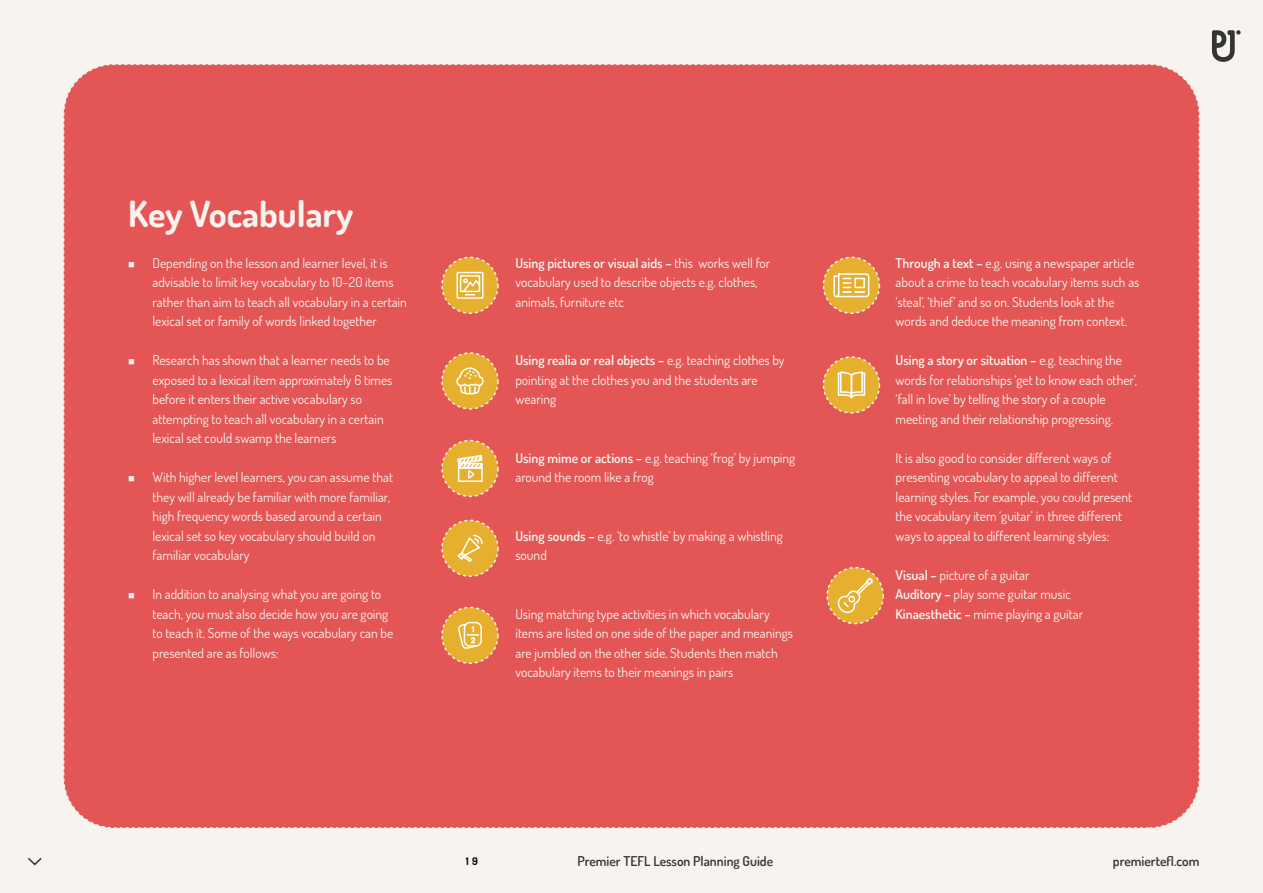
<style>
.page{position:relative;width:1263px;height:893px;background:#fff}
.page>*{position:absolute;margin:0;border:0;box-sizing:border-box;transform-origin:0 0}
.t1{font:700 36px "Dosis";color:#f7f3ee}
.t2{font:13.5px/19.5px "Dosis";color:#f9f5ef}
.t3{font:13.5px/19.5px "Dosis";color:#f7f3ee}
.t4{font:600 13.5px "Dosis";color:#353535}
.t5{font:700 10.5px "Dosis";color:#000}
.s1{font-weight:600}
</style>
<div class="page">
<div style="left:0;top:1px;width:1263px;height:892px;background:#f7f3ee"></div>
<div style="left:64px;top:64px;width:1135px;height:764px;background:#e45555;border-radius:50px"></div>
<svg style="left:1212px;top:30px;width:28px;height:32px"></svg>
<svg style="left:28px;top:858px;width:14px;height:8px"></svg>
<div style="left:442px;top:257px;width:56px;height:56px;background:#e7af2e;border-radius:50%"></div>
<div style="left:441px;top:257px;width:58px;height:57px;border:2px dashed #f6f2ed;border-radius:50%"></div>
<div style="left:460px;top:275px;width:20px;height:17px;border:2px solid #fff"></div>
<div style="left:456px;top:272px;width:27px;height:27px;border:2px solid #fff"></div>
<svg style="left:462px;top:278px;width:19px;height:17px"></svg>
<div style="left:442px;top:353px;width:56px;height:56px;background:#e7af2e;border-radius:50%"></div>
<div style="left:441px;top:352px;width:58px;height:58px;border:2px dashed #f6f2ed;border-radius:50%"></div>
<svg style="left:456px;top:367px;width:28px;height:28px"></svg>
<div style="left:442px;top:440px;width:56px;height:56px;background:#e7af2e;border-radius:50%"></div>
<div style="left:441px;top:440px;width:58px;height:57px;border:2px dashed #f6f2ed;border-radius:50%"></div>
<div style="left:458px;top:467px;width:25px;height:15px;border:2px solid #fff"></div>
<svg style="left:457px;top:455px;width:26px;height:24px"></svg>
<div style="left:442px;top:520px;width:56px;height:56px;background:#e7af2e;border-radius:50%"></div>
<div style="left:441px;top:520px;width:58px;height:57px;border:2px dashed #f6f2ed;border-radius:50%"></div>
<svg style="left:457px;top:534px;width:26px;height:28px"></svg>
<div style="left:442px;top:607px;width:56px;height:56px;background:#e7af2e;border-radius:50%"></div>
<div style="left:441px;top:607px;width:58px;height:57px;border:2px dashed #f6f2ed;border-radius:50%"></div>
<div style="left:464px;top:622px;width:18px;height:25px;border:2px solid #fff;border-radius:5px"></div>
<svg style="left:458px;top:623px;width:20px;height:26px"></svg>
<div style="left:823px;top:257px;width:56px;height:56px;background:#e7af2e;border-radius:50%"></div>
<div style="left:823px;top:257px;width:57px;height:57px;border:2px dashed #f6f2ed;border-radius:50%"></div>
<svg style="left:833px;top:273px;width:37px;height:25px"></svg>
<div style="left:823px;top:357px;width:56px;height:56px;background:#e7af2e;border-radius:50%"></div>
<div style="left:823px;top:356px;width:57px;height:58px;border:2px dashed #f6f2ed;border-radius:50%"></div>
<svg style="left:837px;top:371px;width:29px;height:43px"></svg>
<div style="left:827px;top:568px;width:56px;height:56px;background:#e7af2e;border-radius:50%"></div>
<div style="left:826px;top:567px;width:58px;height:57px;border:2px dashed #f6f2ed;border-radius:50%"></div>
<svg style="left:835px;top:577px;width:39px;height:38px"></svg>
<h1 class="t1" style="left:128px;top:191px;width:227px">Key Vocabulary</h1>
<p class="t3" style="left:152px;top:253px;width:256px;text-indent:-24px">■ Depending on the lesson and learner level, it is advisable to limit key vocabulary to 10–20 items rather than aim to teach all vocabulary in a certain lexical set or family of words linked together</p>
<p class="t3" style="left:152px;top:350px;width:242px;text-indent:-24px">■ Research has shown that a learner needs to be exposed to a lexical item approximately 6 times before it enters their active vocabulary so attempting to teach all vocabulary in a certain lexical set could swamp the learners</p>
<p class="t3" style="left:152px;top:467px;width:242px;text-indent:-24px">■ With higher level learners, you can assume that they will already be familiar with more familiar, high frequency words based around a certain lexical set so key vocabulary should build on familiar vocabulary</p>
<p class="t3" style="left:152px;top:584px;width:242px;text-indent:-24px">■ In addition to analysing what you are going to teach, you must also decide how you are going to teach it. Some of the ways vocabulary can be presented are as follows:</p>
<p class="t2" style="left:515px;top:253px;width:256px"><span class="s1">Using pictures or visual aids –</span> this works well for vocabulary used to describe objects e.g. clothes, animals, furniture etc</p>
<p class="t2" style="left:515px;top:350px;width:271px"><span class="s1">Using realia or real objects –</span> e.g. teaching clothes by pointing at the clothes you and the students are wearing</p>
<p class="t2" style="left:515px;top:448px;width:281px"><span class="s1">Using mime or actions –</span> e.g. teaching ‘frog’ by jumping around the room like a frog</p>
<p class="t2" style="left:515px;top:526px;width:269px"><span class="s1">Using sounds –</span> e.g. ‘to whistle’ by making a whistling sound</p>
<p class="t2" style="left:515px;top:603px;width:279px">Using matching type activities in which vocabulary items are listed on one side of the paper and meanings are jumbled on the other side. Students then match vocabulary items to their meanings in pairs</p>
<p class="t2" style="left:895px;top:252px;width:245px"><span class="s1">Through a text –</span> e.g. using a newspaper article about a crime to teach vocabulary items such as ‘steal’, ‘thief’ and so on. Students look at the words and deduce the meaning from context.</p>
<p class="t2" style="left:895px;top:350px;width:243px"><span class="s1">Using a story or situation –</span> e.g. teaching the words for relationships ‘get to know each other’, ‘fall in love’ by telling the story of a couple meeting and their relationship progressing.</p>
<p class="t2" style="left:895px;top:447px;width:238px">It is also good to consider different ways of presenting vocabulary to appeal to different learning styles. For example, you could present the vocabulary item ‘guitar’ in three different ways to appeal to different learning styles:</p>
<p class="t2" style="left:895px;top:564px;width:189px"><span class="s1">Visual –</span> picture of a guitar<br><span class="s1">Auditory –</span> play some guitar music<br><span class="s1">Kinaesthetic –</span> mime playing a guitar</p>
<p class="t5" style="left:466px;top:854px;width:13px">1 9</p>
<p class="t4" style="left:578px;top:852px;width:197px">Premier TEFL Lesson Planning Guide</p>
<p class="t4" style="left:1113px;top:852px;width:88px">premiertefl.com</p>
</div>
